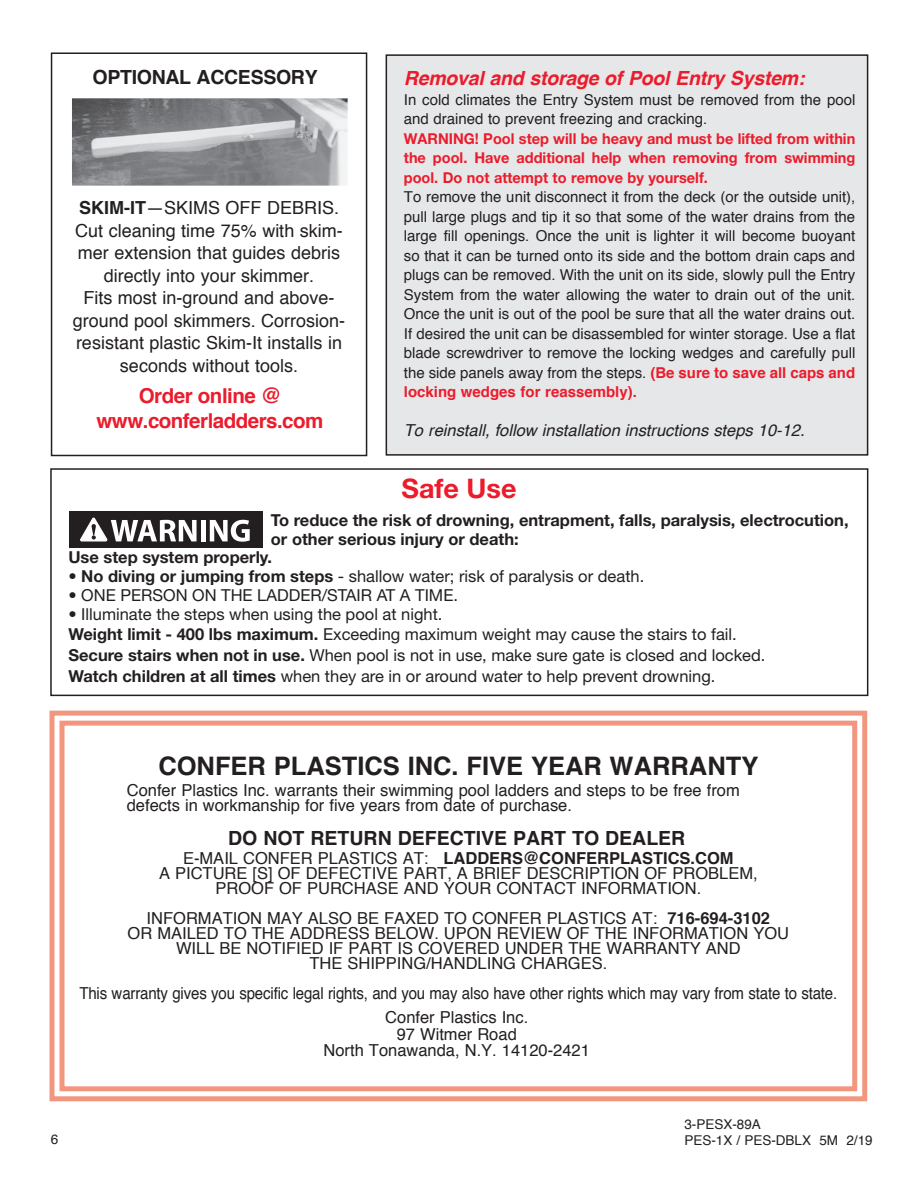
<style>
.page{position:relative;width:918px;height:1188px;background:#fff}
.page>*{position:absolute;margin:0;border:0;box-sizing:border-box;transform-origin:0 0}
.t1{font:700 27px "Helvetica Neue LT Std";color:#eb1c2c}
.t2{font:700 25.5px "Helvetica";color:#231f20}
.t3{font:700 20.55px/24.6px "Helvetica";letter-spacing:-.025em;color:#eb1c2c;text-align:center}
.t4{font:700 19.5px "Helvetica";color:#231f20}
.t5{font:italic 700 19.5px "Helvetica";letter-spacing:-.01em;color:#eb1c2c}
.t6{font:18px/22.5px "Helvetica";color:#231f20;text-align:center}
.t7{font:16.5px/15px "Helvetica";color:#231f20;text-align:center}
.t8{font:16.5px/20.9px "Helvetica Neue LT Std";color:#231f20}
.t9{font:700 16.5px "Helvetica Neue LT Std";color:#231f20}
.t10{font:16.5px/24px "Helvetica";color:#231f20;text-align:center;scale:.91 1}
.t11{font:italic 16.5px "Helvetica";color:#231f20}
.t12{font:15px/19.5px "Helvetica";color:#231f20}
.t13{font:700 15px/19.5px "Helvetica Neue LT Std";color:#eb1c2c;text-align:justify}
.t14{font:13.5px/16.2px "Helvetica";color:#231f20}
.s1{font-weight:700}
.s2{font-weight:700;color:#eb1c2c}
</style>
<div class="page">
<div style="left:51px;top:52px;width:316px;height:404px;border:2px solid #231f20"></div>
<div style="left:386px;top:55px;width:482px;height:400px;background:#e6e7e9"></div>
<div style="left:386px;top:54px;width:482px;height:402px;border:2px solid #231f20"></div>
<img style="left:73px;top:100px;width:273px;height:84px">
<div style="left:70px;top:97px;width:279px;height:90px;border:2px solid #fff"></div>
<svg style="left:49px;top:710px;width:819px;height:392px"></svg>
<div style="left:60px;top:721px;width:797px;height:370px;border:5px solid #f3967f"></div>
<div style="left:50px;top:468px;width:818px;height:228px;border:2px solid #231f20"></div>
<div style="left:69px;top:512px;width:194px;height:36px;background:#231f20"></div>
<div style="left:201px;top:520px;width:5px;height:21px;background:#fff"></div>
<svg style="left:210px;top:520px;width:40px;height:22px"></svg>
<svg style="left:80px;top:517px;width:117px;height:25px"></svg>
<h3 class="t4" style="left:93px;top:62px;width:227px">OPTIONAL ACCESSORY</h3>
<p class="t6" style="left:73px;top:197px;width:274px"><span class="s1">SKIM-IT</span>—SKIMS OFF DEBRIS.<br>Cut cleaning time 75% with skim&shy;mer extension that guides debris directly into your skimmer.<br>Fits most in-ground and above&shy;ground pool skimmers. Corrosion&shy;resistant plastic Skim-It installs in seconds without tools.</p>
<h3 class="t3" style="left:96px;top:384px;width:229px">Order online @ www.conferladders.com</h3>
<h3 class="t5" style="left:404px;top:62px;width:402px">Removal and storage of Pool Entry System:</h3>
<p class="t12" style="left:404px;top:90px;width:453px">In cold climates the Entry System must be removed from the pool and drained to prevent freezing and cracking.</p>
<p class="t13" style="left:404px;top:128px;width:453px">WARNING! Pool step will be heavy and must be lifted from within the pool. Have additional help when removing from swimming pool. Do not attempt to remove by yourself.</p>
<p class="t12" style="left:404px;top:188px;width:453px;text-align:justify">To remove the unit disconnect it from the deck (or the outside unit), pull large plugs and tip it so that some of the water drains from the large fill openings. Once the unit is lighter it will become buoyant so that it can be turned onto its side and the bottom drain caps and plugs can be removed. With the unit on its side, slowly pull the Entry System from the water allowing the water to drain out of the unit.<br>Once the unit is out of the pool be sure that all the water drains out.<br>If desired the unit can be disassembled for winter storage. Use a flat blade screwdriver to remove the locking wedges and carefully pull the side panels away from the steps. <span class="s2">(Be sure to save all caps and locking wedges for reassembly).</span></p>
<p class="t11" style="left:404px;top:417px;width:402px">To reinstall, follow installation instructions steps 10-12.</p>
<h1 class="t1" style="left:402px;top:471px;width:117px">Safe Use</h1>
<p class="t9" style="left:271px;top:510px;width:579px">To reduce the risk of drowning, entrapment, falls, paralysis, electrocution,</p>
<p class="t9" style="left:271px;top:528px;width:249px">or other serious injury or death:</p>
<p class="t9" style="left:68px;top:547px;width:205px">Use step system properly.</p>
<p class="t8" style="left:68px;top:566px;width:577px"><span class="s1">• No diving or jumping from steps</span> - shallow water; risk of paralysis or death.</p>
<p class="t8" style="left:68px;top:584px;width:391px">• ONE PERSON ON THE LADDER/STAIR AT A TIME.</p>
<p class="t8" style="left:68px;top:603px;width:699px">• Illuminate the steps when using the pool at night.<br><span class="s1">Weight limit - 400 lbs maximum.</span> Exceeding maximum weight may cause the stairs to fail.<br><span class="s1">Secure stairs when not in use.</span> When pool is not in use, make sure gate is closed and locked.<br><span class="s1">Watch children at all times</span> when they are in or around water to help prevent drowning.</p>
<h2 class="t2" style="left:158px;top:745px;width:601px">CONFER PLASTICS INC. FIVE YEAR WARRANTY</h2>
<p class="t7" style="left:127px;top:783px;width:615px;text-align:left">Confer Plastics Inc. warrants their swimming pool ladders and steps to be free from defects in workmanship for five years from date of purchase.</p>
<h3 class="t4" style="left:228px;top:822px;width:459px">DO NOT RETURN DEFECTIVE PART TO DEALER</h3>
<p class="t7" style="left:159px;top:851px;width:600px">E-MAIL CONFER PLASTICS AT: <span class="s1">LADDERS@CONFERPLASTICS.COM<br></span>A PICTURE [S] OF DEFECTIVE PART, A BRIEF DESCRIPTION OF PROBLEM,<br>PROOF OF PURCHASE AND YOUR CONTACT INFORMATION.</p>
<p class="t7" style="left:128px;top:911px;width:663px">INFORMATION MAY ALSO BE FAXED TO CONFER PLASTICS AT: <span class="s1">716-694-3102<br></span>OR MAILED TO THE ADDRESS BELOW. UPON REVIEW OF THE INFORMATION YOU WILL BE NOTIFIED IF PART IS COVERED UNDER THE WARRANTY AND<br>THE SHIPPING/HANDLING CHARGES.</p>
<p class="t10" style="left:79px;top:982px;width:834px">This warranty gives you specific legal rights, and you may also have other rights which may vary from state to state.<br>Confer Plastics Inc.</p>
<p class="t7" style="left:324px;top:1026px;width:268px;line-height:16.5px">97 Witmer Road<br>North Tonawanda, N.Y. 14120-2421</p>
<p class="t14" style="left:51px;top:1132px;width:9px">6</p>
<p class="t14" style="left:684px;top:1116px;width:190px">3-PESX-89A<br>PES-1X / PES-DBLX 5M 2/19</p>
</div>
